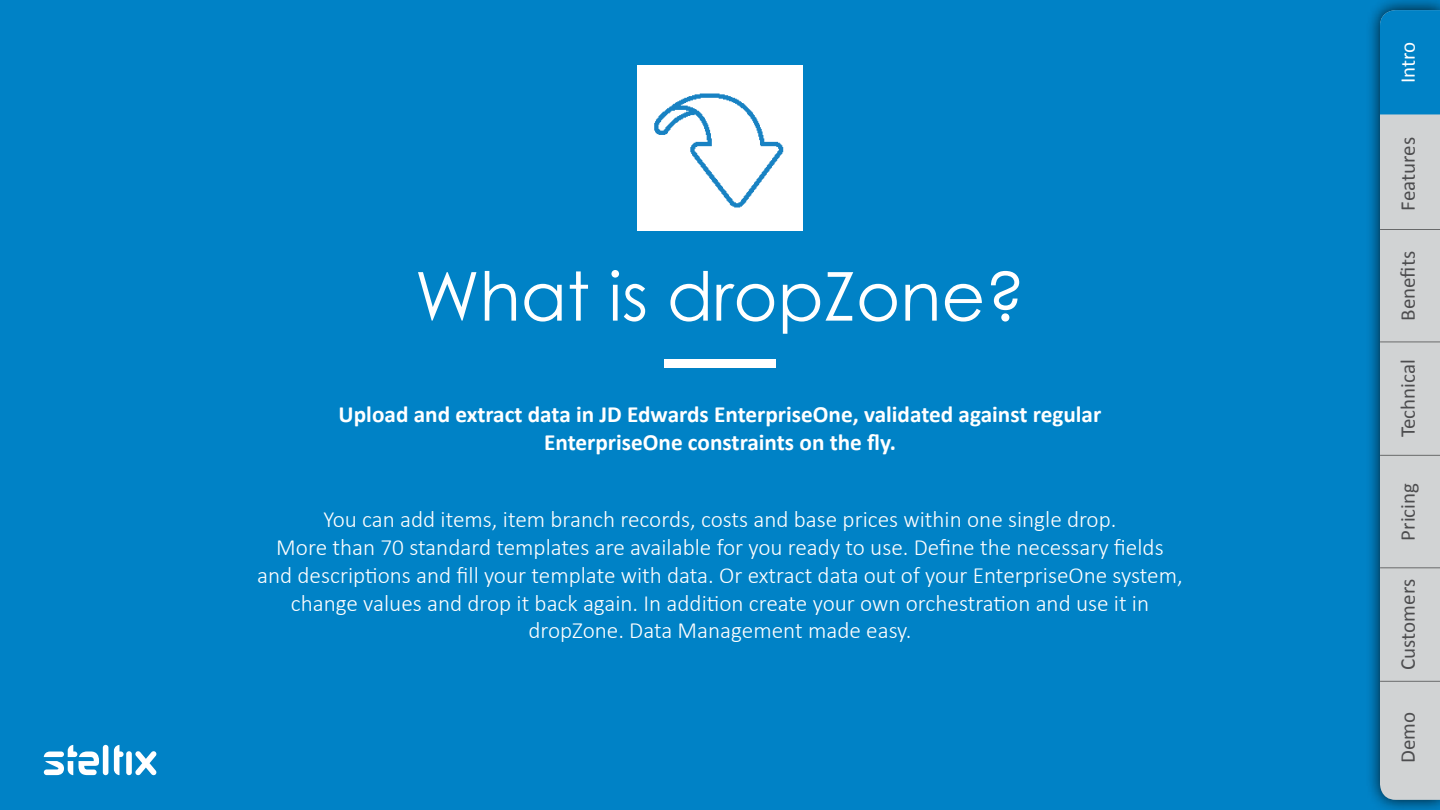
<style>
.page{position:relative;width:1440px;height:810px;background:#0082c6}
.page>*{position:absolute;margin:0;border:0;box-sizing:border-box;transform-origin:0 0}
.t1{font:67.5px "Century Gothic";color:#fff}
.t2{font:300 23.25px/27.9px "Calibri";color:#fff;text-align:center}
.t3{font:700 23.25px/27.9px "Calibri";color:#fff;text-align:center}
.t4{font:21px "Calibri";color:#4d4d4f}
.t5{font:21px "Calibri";letter-spacing:-.005em;color:#fff}
</style>
<div class="page">
<div style="left:1365px;top:0;width:75px;height:810px;background:#000;opacity:.8"></div>
<div style="left:1380px;top:114px;width:60px;height:686px;background:#d1d3d4"></div>
<svg style="left:1380px;top:10px;width:60px;height:104px"></svg>
<hr style="left:1380px;top:229px;width:60px;height:1px;background:#000">
<hr style="left:1380px;top:342px;width:60px;height:1px;background:#000">
<hr style="left:1380px;top:455px;width:60px;height:1px;background:#000">
<hr style="left:1380px;top:567px;width:60px;height:1px;background:#000">
<hr style="left:1380px;top:681px;width:60px;height:1px;background:#000">
<img style="left:637px;top:65px;width:166px;height:166px">
<div style="left:664px;top:359px;width:112px;height:9px;background:#fff"></div>
<svg style="left:44px;top:745px;width:113px;height:30px"></svg>
<h1 class="t1" style="left:415px;top:249px;width:612px">What is dropZone?</h1>
<p class="t3" style="left:339px;top:400px;width:764px">Upload and extract data in JD Edwards EnterpriseOne, validated against regular<br>EnterpriseOne constraints on the fly.</p>
<p class="t2" style="left:257px;top:505px;width:927px">You can add items, item branch records, costs and base prices within one single drop.<br>More than 70 standard templates are available for you ready to use. Define the necessary fields and descriptions and fill your template with data. Or extract data out of your EnterpriseOne system, change values and drop it back again. In addition create your own orchestration and use it in dropZone. Data Management made easy.</p>
<p class="t5" style="left:1395px;top:83px;width:43px;rotate:-90deg">Intro</p>
<p class="t4" style="left:1395px;top:211px;width:75px;rotate:-90deg">Features</p>
<p class="t4" style="left:1395px;top:321px;width:71px;rotate:-90deg">Benefits</p>
<p class="t4" style="left:1395px;top:437px;width:80px;rotate:-90deg">Technical</p>
<p class="t4" style="left:1395px;top:541px;width:59px;rotate:-90deg">Pricing</p>
<p class="t4" style="left:1395px;top:670px;width:92px;rotate:-90deg">Customers</p>
<p class="t4" style="left:1395px;top:763px;width:53px;rotate:-90deg">Demo</p>
</div>
